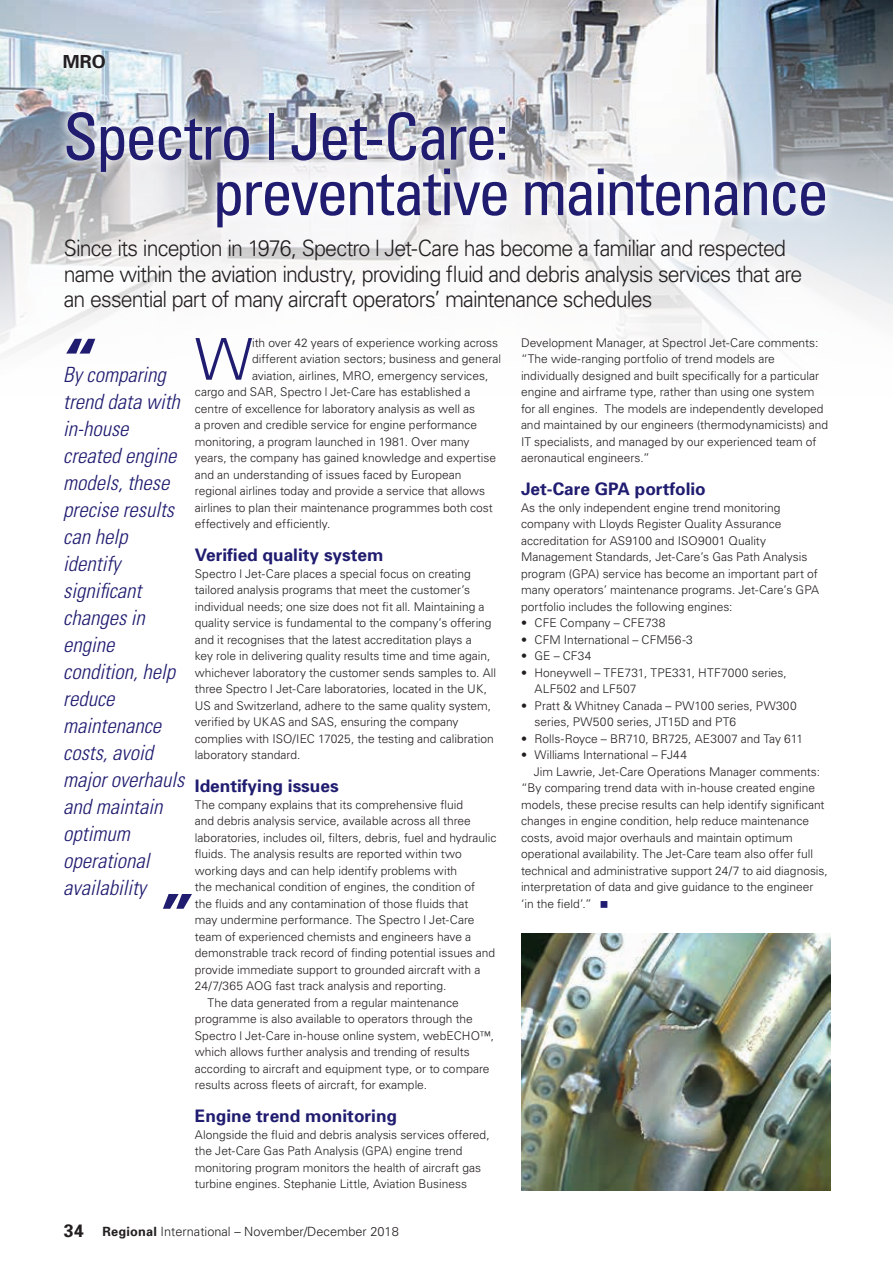
<style>
.page{position:relative;width:893px;height:1263px;background:#fff}
.page>*{position:absolute;margin:0;border:0;box-sizing:border-box;transform-origin:0 0}
.t1{font:italic 700 condensed 75px "Univers";color:#201c70}
.t2{font:condensed 64.5px/55.5px "Univers";letter-spacing:-.04em;color:#201c70}
.t3{font:300 57.75px "Univers";color:#201c70}
.t4{font:300 22.5px/25.5px "Univers";letter-spacing:-.04em;color:#231f20;scale:.95 1}
.t5{font:italic 300 condensed 21px/27px "Univers";color:#201c70}
.t6{font:700 18px "Univers";color:#231f20}
.t7{font:700 17.25px "Univers";color:#201c70}
.t8{font:300 12.75px "Univers";color:#231f20}
.t9{font:300 12px/16.5px "Univers";color:#231f20}
.s1{font-weight:700;font-size:18px}
.s2{font-weight:700}
</style>
<div class="page">
<img style="left:0;top:0;width:893px;height:351px">
<svg style="left:55px;top:101px;width:781px;height:138px"></svg>
<img style="left:521px;top:933px;width:310px;height:257px">
<h3 class="t6" style="left:63px;top:50px;width:45px">MRO</h3>
<h2 class="t2" style="left:212px;top:107px;width:618px;text-indent:-150px">Spectro | Jet-Care:<br>preventative maintenance</h2>
<p class="t4" style="left:64px;top:235px;width:779px">Since its inception in 1976, Spectro | Jet-Care has become a familiar and respected name within the aviation industry, providing fluid and debris analysis services that are an essential part of many aircraft operators’ maintenance schedules</p>
<h3 class="t3" style="left:195px;top:324px;width:59px">W</h3>
<p class="t9" style="left:252px;top:334px;width:248px">ith over 42 years of experience working across</p>
<h1 class="t1" style="left:54px;top:320px;width:35px">“</h1>
<p class="t5" style="left:63px;top:361px;width:123px">By comparing trend data with in-house created engine models, these precise results can help identify significant changes in engine condition, help reduce maintenance costs, avoid major overhauls and maintain optimum operational availability</p>
<p class="t9" style="left:252px;top:350px;width:251px">different aviation sectors; business and general</p>
<p class="t9" style="left:252px;top:367px;width:238px">aviation, airlines, M RO, emergency services,</p>
<p class="t9" style="left:195px;top:383px;width:277px">cargo and SAR, Spectro | Jet-Care has established a</p>
<p class="t9" style="left:195px;top:400px;width:282px">centre of excellence for laboratory analysis as well as</p>
<p class="t9" style="left:195px;top:416px;width:284px">a proven and credible service for engine performance</p>
<p class="t9" style="left:195px;top:433px;width:276px">monitoring, a program launched in 1981. Over many</p>
<p class="t9" style="left:195px;top:449px;width:303px">years, the company has gained knowledge and expertise</p>
<p class="t9" style="left:195px;top:466px;width:268px">and an understanding of issues faced by European</p>
<p class="t9" style="left:195px;top:482px;width:292px">regional airlines today and provide a service that allows</p>
<p class="t9" style="left:195px;top:499px;width:299px">airlines to plan their maintenance programmes both cost</p>
<p class="t9" style="left:195px;top:515px;width:137px">effectively and efficiently.</p>
<h3 class="t7" style="left:195px;top:544px;width:190px">Verified quality system</h3>
<p class="t9" style="left:195px;top:565px;width:303px">Spectro | Jet-Care places a special focus on creating tailored analysis programs that meet the customer’s individual needs; one size does not fit all. Maintaining a quality service is fundamental to the company’s offering and it recognises that the latest accreditation plays a<br>key role in delivering quality results time and time again, whichever laboratory the customer sends samples to. All three Spectro | Jet-Care laboratories, located in the UK, US and Switzerland, adhere to the same quality system, verified by UKAS and SAS, ensuring the company complies with I SO/IEC</p>
<p class="t9" style="left:318px;top:730px;width:177px">17025, the testing and calibration</p>
<p class="t9" style="left:195px;top:746px;width:107px">laboratory standard.</p>
<h3 class="t7" style="left:195px;top:775px;width:145px">Identifying issues</h3>
<p class="t9" style="left:195px;top:796px;width:303px">The company explains that its comprehensive fluid<br>and debris analysis service, available across all three laboratories, includes oil, filters, debris, fuel and hydraulic fluids. The analysis results are reported within two working days and can help identify problems with<br>the mechanical condition of engines, the condition of<br>the fluids and any contamination of those fluids that<br>may undermine performance. The Spectro | Jet-Care team of experienced chemists and engineers have a demonstrable track record of finding potential issues and provide immediate support to grounded aircraft with a 24/7/365 AOG</p>
<h1 class="t1" style="left:204px;top:927px;width:35px;rotate:-180deg">“</h1>
<p class="t9" style="left:275px;top:977px;width:173px">fast track analysis and reporting.</p>
<p class="t9" style="left:208px;top:994px;width:253px">The data generated from a regular maintenance</p>
<p class="t9" style="left:195px;top:1010px;width:280px">programme is also available to operators through the</p>
<p class="t9" style="left:195px;top:1027px;width:261px">Spectro | Jet-Care in-house online system, webECHO</p>
<p class="t9" style="left:480px;top:1027px;width:16px">™,</p>
<p class="t9" style="left:195px;top:1043px;width:296px">which allows further analysis and trending of results according to aircraft and equipment type, or to compare results across fleets of aircraft, for example.</p>
<h3 class="t7" style="left:195px;top:1105px;width:204px">Engine trend monitoring</h3>
<p class="t9" style="left:195px;top:1126px;width:296px">Alongside the fluid and debris analysis services offered, the Jet-Care Gas Path Analysis (G PA) engine trend monitoring program monitors the health of aircraft gas turbine engines. Stephanie Little, Aviation Business</p>
<p class="t8" style="left:64px;top:1224px;width:336px"><span class="s1">34</span> <span class="s2">Regional</span> I nternational – November/December 2018</p>
<p class="t9" style="left:521px;top:334px;width:308px">Development Manager, at Spectro| Jet-Care comments: “The wide-ranging portfolio of trend models are individually designed and built specifically for a particular engine and airframe type, rather than using one system for all engines. The models are independently developed and maintained by our engineers (thermodynamicists) and IT specialists, and managed by our experienced team of aeronautical engineers.”</p>
<h3 class="t7" style="left:521px;top:478px;width:186px">Jet-Care GPA portfolio</h3>
<p class="t9" style="left:521px;top:499px;width:300px">As the only independent engine trend monitoring company with Lloyds Register Quality Assurance accreditation for AS9100 and I SO9001 Quality<br>M anagement Standards, Jet-Care’s Gas Path Analysis program (G PA) service has become an important part of many operators’ maintenance programs. Jet-Care’s G PA portfolio includes the following engines:</p>
<p class="t9" style="left:521px;top:614px;width:146px">• CFE Company – CFE738</p>
<p class="t9" style="left:521px;top:631px;width:173px">• CFM International – CFM56-3</p>
<p class="t9" style="left:521px;top:647px;width:72px">• GE – CF34</p>
<p class="t9" style="left:535px;top:664px;width:254px;text-indent:-14px">• Honeywell – TFE731, TPE331, HTF7000 series,<br>ALF502 and LF507</p>
<p class="t9" style="left:535px;top:697px;width:264px;text-indent:-14px">• Pratt &amp; Whitney Canada – PW100 series, PW300 series, PW500 series, JT15D and PT6</p>
<p class="t9" style="left:521px;top:730px;width:284px">• Rolls-Royce – BR710, BR725, AE3007 and Tay 611</p>
<p class="t9" style="left:521px;top:746px;width:168px">• Williams International – FJ44</p>
<p class="t9" style="left:534px;top:763px;width:288px">Jim Lawrie, Jet-Care Operations Manager comments:</p>
<p class="t9" style="left:521px;top:779px;width:295px">“By comparing trend data with in-house created engine</p>
<p class="t9" style="left:521px;top:796px;width:305px">models, these precise results can help identify significant</p>
<p class="t9" style="left:521px;top:812px;width:290px">changes in engine condition, help reduce maintenance</p>
<p class="t9" style="left:521px;top:829px;width:273px">costs, avoid major overhauls and maintain optimum</p>
<p class="t9" style="left:521px;top:845px;width:293px">operational availability. The Jet-Care team also offer full</p>
<p class="t9" style="left:521px;top:862px;width:308px">technical and administrative support 24/7 to aid diagnosis,</p>
<p class="t9" style="left:521px;top:878px;width:294px">interpretation of data and give guidance to the engineer</p>
<p class="t9" style="left:521px;top:895px;width:72px">‘in the field’.”</p>
</div>
